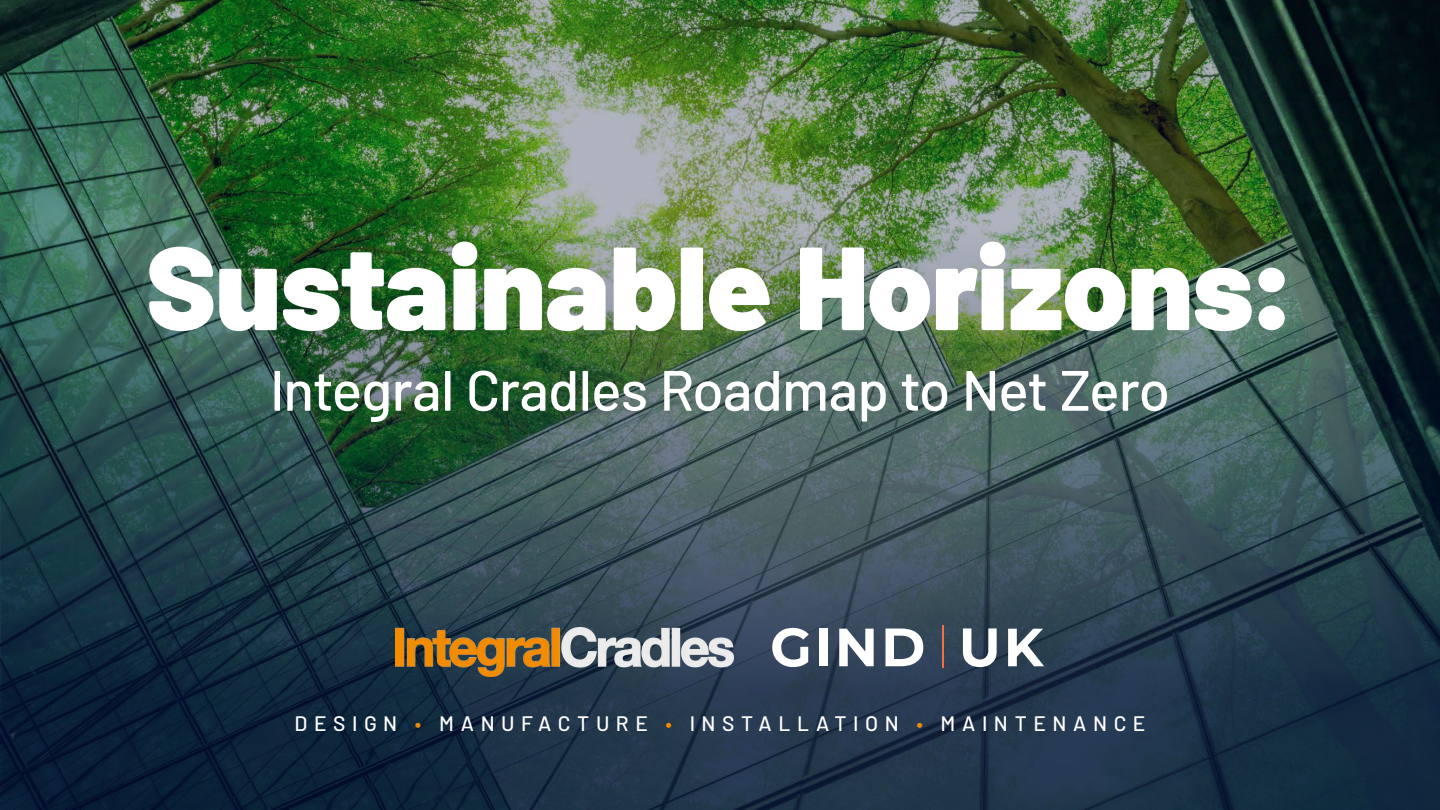
<style>
.page{position:relative;width:1440px;height:810px;background:#fff}
.page>*{position:absolute;margin:0;border:0;box-sizing:border-box;transform-origin:0 0}
.t1{font:900 118.05px "Barlow";letter-spacing:-.005em;color:#fff}
.t2{font:500 56.78px "Barlow";letter-spacing:-.015em;color:#fff}
.t3{font:500 21px "Barlow";letter-spacing:.315em;color:#fff}
.s1{color:#f08b05}
</style>
<div class="page">
<img style="left:0;top:0;width:1440px;height:810px">
<img style="left:396px;top:628px;width:337px;height:48px">
<svg style="left:772px;top:628px;width:37px;height:39px"></svg>
<div style="left:819px;top:629px;width:9px;height:37px;background:#fff"></div>
<svg style="left:839px;top:629px;width:35px;height:37px"></svg>
<svg style="left:885px;top:629px;width:38px;height:37px"></svg>
<svg style="left:963px;top:628px;width:34px;height:39px"></svg>
<svg style="left:1008px;top:629px;width:36px;height:37px"></svg>
<hr style="left:942px;top:626px;width:2px;height:42px;background:#f27045">
<h1 class="t1" style="left:146px;top:214px;width:1149px">Sustainable Horizons:</h1>
<h2 class="t2" style="left:270px;top:355px;width:902px">Integral Cradles Roadmap to Net Zero</h2>
<p class="t3" style="left:294px;top:710px;width:853px">DESIGN <span class="s1">•</span> MANUFACTURE <span class="s1">•</span> INSTALLATION <span class="s1">•</span> MAINTENANCE</p>
</div>
